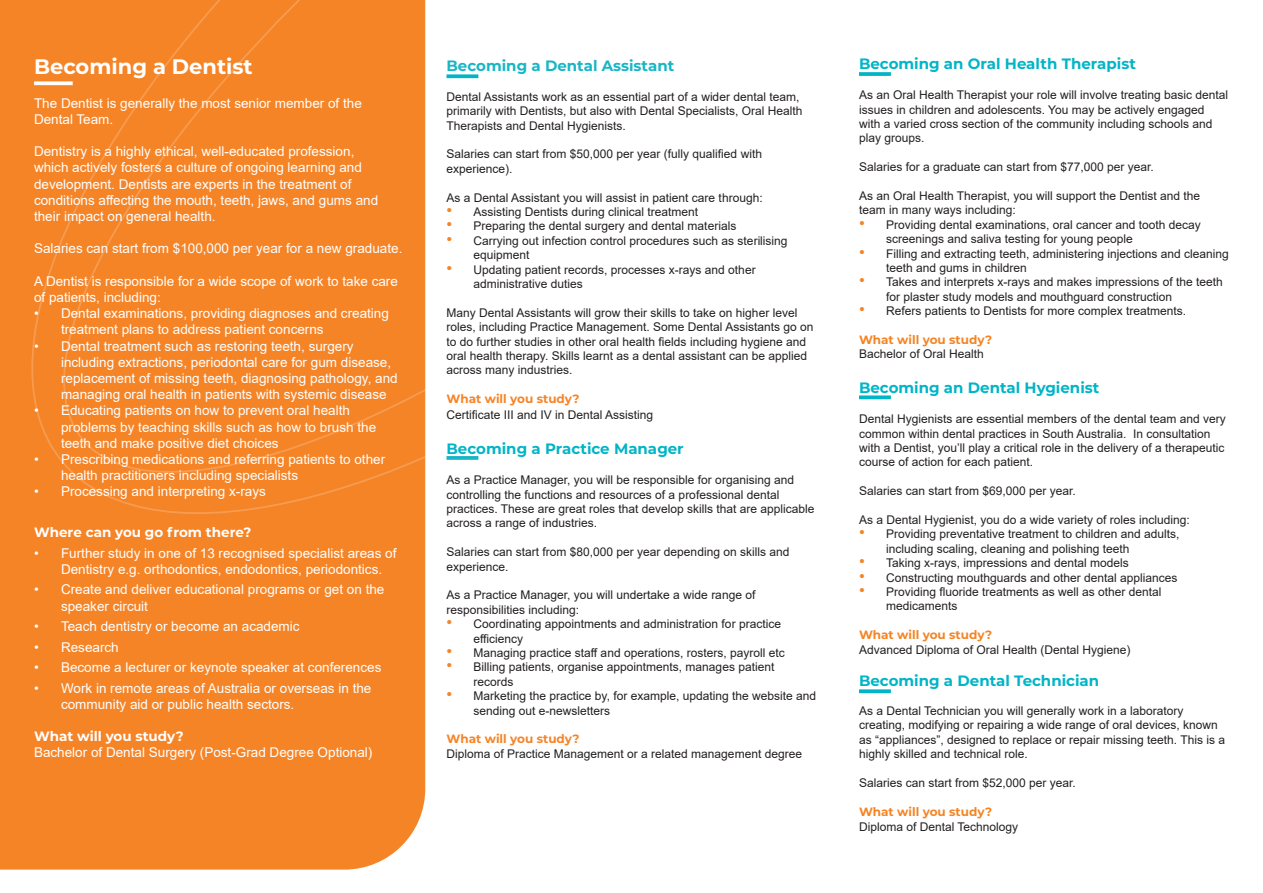
<style>
.page{position:relative;width:1263px;height:893px;background:#fff}
.page>*{position:absolute;margin:0;border:0;box-sizing:border-box;transform-origin:0 0}
.t1{font:700 21px "Montserrat";color:#fff}
.t2{font:700 15px "Montserrat";color:#00b5c7}
.t3{font:700 15px "Montserrat";color:#18b6c5}
.t4{font:13.5px/16.2px "Arial";color:#fff}
.t5{font:700 13.5px "Montserrat";color:#fff}
.t6{font:12px/14.4px "Arial";color:#231f20}
.t7{font:700 12px "Montserrat";color:#f58427}
.t8{font:700 12px "Montserrat";color:#f58423}
.s1{font-size:16.5px;color:#f58427}
.s2{font-family:"Montserrat";font-weight:700;color:#f58423}
</style>
<div class="page">
<div style="left:0;top:525px;width:425px;height:345px;background:#f58427"></div>
<svg style="left:446px;top:74px;width:32px;height:4px"></svg>
<div style="left:0;top:0;width:425px;height:525px;background:#f58427"></div>
<svg style="left:446px;top:456px;width:32px;height:4px"></svg>
<svg style="left:859px;top:72px;width:32px;height:4px"></svg>
<svg style="left:859px;top:395px;width:32px;height:4px"></svg>
<svg style="left:859px;top:689px;width:32px;height:4px"></svg>
<p class="t1" style="left:34px;top:52px;width:220px">Becoming a Dentist</p>
<p class="t4" style="left:34px;top:95px;width:329px">The Dentist is generally the most senior member of the<br>Dental Team.</p>
<p class="t4" style="left:34px;top:143px;width:346px">Dentistry is a highly ethical, well-educated profession, which actively fosters a culture of ongoing learning and development. Dentists are experts in the treatment of conditions affecting the mouth, teeth, jaws, and gums and their impact on general health.</p>
<p class="t4" style="left:34px;top:240px;width:370px">Salaries can start from $100,000 per year for a new graduate.</p>
<p class="t4" style="left:34px;top:273px;width:365px">A Dentist is responsible for a wide scope of work to take care of patients, including:</p>
<p class="t4" style="left:61px;top:305px;width:329px;text-indent:-27px">• Dental examinations, providing diagnoses and creating treatment plans to address patient concerns</p>
<p class="t4" style="left:61px;top:338px;width:338px;text-indent:-27px">• Dental treatment such as restoring teeth, surgery including extractions, periodontal care for gum disease, replacement of missing teeth, diagnosing pathology, and managing oral health in patients with systemic disease</p>
<p class="t4" style="left:61px;top:402px;width:317px;text-indent:-27px">• Educating patients on how to prevent oral health problems by teaching skills such as how to brush the teeth and make positive diet choices</p>
<p class="t4" style="left:61px;top:451px;width:326px;text-indent:-27px">• Prescribing medications and referring patients to other health practitioners including specialists</p>
<p class="t4" style="left:34px;top:483px;width:233px">• Processing and interpreting x-rays</p>
<p class="t5" style="left:34px;top:523px;width:219px">Where can you go from there?</p>
<p class="t4" style="left:61px;top:545px;width:337px;text-indent:-27px">• Further study in one of 13 recognised specialist areas of<br>Dentistry e.g. orthodontics, endodontics, periodontics.</p>
<p class="t4" style="left:61px;top:582px;width:325px;text-indent:-27px">• Create and deliver educational programs or get on the speaker circuit</p>
<p class="t4" style="left:34px;top:618px;width:267px">• Teach dentistry or become an academic</p>
<p class="t4" style="left:34px;top:639px;width:86px">• Research</p>
<p class="t4" style="left:34px;top:659px;width:349px">• Become a lecturer or keynote speaker at conferences</p>
<p class="t4" style="left:61px;top:680px;width:312px;text-indent:-27px">• Work in remote areas of Australia or overseas in the community aid or public health sectors.</p>
<p class="t5" style="left:34px;top:727px;width:151px">What will you study?</p>
<p class="t4" style="left:34px;top:744px;width:340px">Bachelor of Dental Surgery (Post-Grad Degree Optional)</p>
<p class="t3" style="left:446px;top:55px;width:229px">Becoming a Dental Assistant</p>
<p class="t6" style="left:446px;top:89px;width:358px">Dental Assistants work as an essential part of a wider dental team, primarily with Dentists, but also with Dental Specialists, Oral Health<br>Therapists and Dental Hygienists.</p>
<p class="t6" style="left:446px;top:147px;width:317px">Salaries can start from $50,000 per year (fully qualified with experience).</p>
<p class="t6" style="left:446px;top:190px;width:318px">As a Dental Assistant you will assist in patient care through:</p>
<p class="t6" style="left:446px;top:205px;width:253px"><span class="s1">•</span> Assisting Dentists during clinical treatment</p>
<p class="t6" style="left:446px;top:219px;width:291px"><span class="s1">•</span> Preparing the dental surgery and dental materials</p>
<p class="t6" style="left:473px;top:233px;width:316px;text-indent:-27px"><span class="s1">•</span> Carrying out infection control procedures such as sterilising equipment</p>
<p class="t6" style="left:473px;top:262px;width:284px;text-indent:-27px"><span class="s1">•</span> Updating patient records, processes x-rays and other administrative duties</p>
<p class="t6" style="left:446px;top:305px;width:368px">Many Dental Assistants will grow their skills to take on higher level roles, including Practice Management. Some Dental Assistants go on to do further studies in other oral health fields including hygiene and oral health therapy. Skills learnt as a dental assistant can be applied across many industries.</p>
<p class="t7" style="left:446px;top:390px;width:135px">What will you study?</p>
<p class="t6" style="left:446px;top:408px;width:208px">Certificate III and IV in Dental Assisting</p>
<p class="t2" style="left:446px;top:437px;width:239px">Becoming a Practice Manager</p>
<p class="t6" style="left:446px;top:473px;width:369px">As a Practice Manager, you will be responsible for organising and controlling the functions and resources of a professional dental practices. These are great roles that develop skills that are applicable across a range of industries.</p>
<p class="t6" style="left:446px;top:545px;width:344px">Salaries can start from $80,000 per year depending on skills and experience.</p>
<p class="t6" style="left:446px;top:588px;width:310px">As a Practice Manager, you will undertake a wide range of responsibilities including:</p>
<p class="t6" style="left:473px;top:617px;width:309px;text-indent:-27px"><span class="s1">•</span> Coordinating appointments and administration for practice efficiency</p>
<p class="t6" style="left:446px;top:646px;width:340px"><span class="s1">•</span> Managing practice staff and operations, rosters, payroll etc</p>
<p class="t6" style="left:473px;top:660px;width:302px;text-indent:-27px"><span class="s1">•</span> Billing patients, organise appointments, manages patient records</p>
<p class="t6" style="left:473px;top:689px;width:344px;text-indent:-27px"><span class="s1">•</span> Marketing the practice by, for example, updating the website and sending out e-newsletters</p>
<p class="t7" style="left:446px;top:731px;width:135px">What will you study?</p>
<p class="t6" style="left:446px;top:746px;width:357px">Diploma of Practice Management or a related management degree</p>
<p class="t2" style="left:859px;top:52px;width:278px">Becoming an Oral Health Therapist</p>
<p class="t6" style="left:859px;top:88px;width:371px">As an Oral Health Therapist your role will involve treating basic dental issues in children and adolescents. You may be actively engaged with a varied cross section of the community including schools and play groups.</p>
<p class="t6" style="left:859px;top:160px;width:296px">Salaries for a graduate can start from $77,000 per year.</p>
<p class="t6" style="left:859px;top:188px;width:343px">As an Oral Health Therapist, you will support the Dentist and the team in many ways including:</p>
<p class="t6" style="left:886px;top:217px;width:316px;text-indent:-27px"><span class="s1">•</span> Providing dental examinations, oral cancer and tooth decay screenings and saliva testing for young people</p>
<p class="t6" style="left:886px;top:246px;width:344px;text-indent:-27px"><span class="s1">•</span> Filling and extracting teeth, administering injections and cleaning teeth and gums in children</p>
<p class="t6" style="left:886px;top:275px;width:338px;text-indent:-27px"><span class="s1">•</span> Takes and interprets x-rays and makes impressions of the teeth for plaster study models and mouthguard construction</p>
<p class="t6" style="left:859px;top:304px;width:329px"><span class="s1">•</span> Refers patients to Dentists for more complex treatments.</p>
<p class="t8" style="left:859px;top:331px;width:135px">What will you study?</p>
<p class="t6" style="left:859px;top:347px;width:126px">Bachelor of Oral Health</p>
<p class="t2" style="left:859px;top:376px;width:242px">Becoming an Dental Hygienist</p>
<p class="t6" style="left:859px;top:412px;width:368px">Dental Hygienists are essential members of the dental team and very common within dental practices in South Australia. In consultation with a Dentist, you’ll play a critical role in the delivery of a therapeutic course of action for each patient.</p>
<p class="t6" style="left:859px;top:484px;width:218px">Salaries can start from $69,000 per year.</p>
<p class="t6" style="left:859px;top:512px;width:332px">As a Dental Hygienist, you do a wide variety of roles including:</p>
<p class="t6" style="left:886px;top:527px;width:295px;text-indent:-27px"><span class="s1">•</span> Providing preventative treatment to children and adults, including scaling, cleaning and polishing teeth</p>
<p class="t6" style="left:859px;top:556px;width:271px"><span class="s1">•</span> Taking x-rays, impressions and dental models</p>
<p class="t6" style="left:859px;top:570px;width:320px"><span class="s1">•</span> Constructing mouthguards and other dental appliances</p>
<p class="t6" style="left:886px;top:584px;width:277px;text-indent:-27px"><span class="s1">•</span> Providing fluoride treatments as well as other dental medicaments</p>
<p class="t8" style="left:859px;top:626px;width:135px">What will you study?</p>
<p class="t6" style="left:859px;top:642px;width:273px">Advanced Diploma of Oral Health (Dental Hygiene)</p>
<p class="t2" style="left:859px;top:670px;width:242px">Becoming a Dental Technician</p>
<p class="t6" style="left:859px;top:703px;width:367px">As a Dental Technician you will generally work in a laboratory creating, modifying or repairing a wide range of oral devices, known as “appliances”, designed to replace or repair missing teeth. This is a highly skilled and technical role.</p>
<p class="t6" style="left:859px;top:775px;width:218px">Salaries can start from $52,000 per year.</p>
<p class="t6" style="left:859px;top:804px;width:161px;line-height:15px"><span class="s2">What will you study?<br></span>Diploma of Dental Technology</p>
</div>
